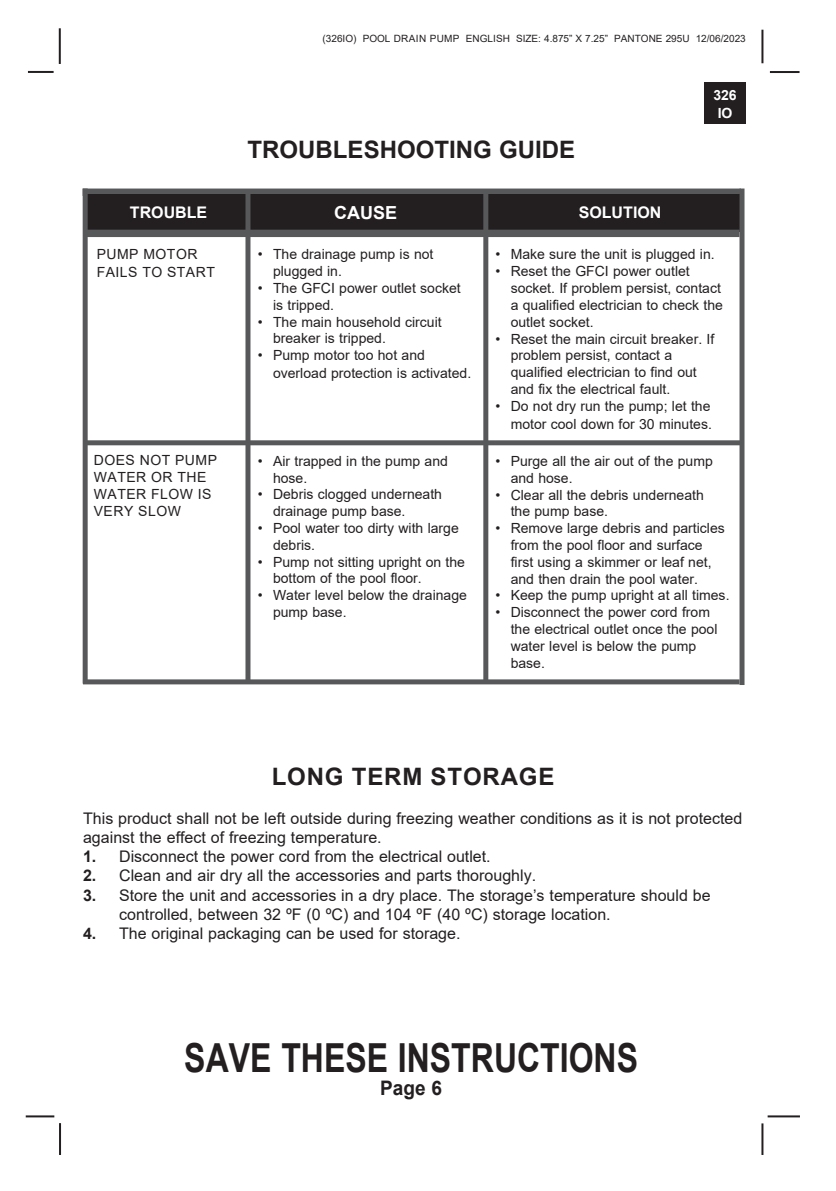
<style>
.page{position:relative;width:836px;height:1191px;background:#fff}
.page>*{position:absolute;margin:0;border:0;box-sizing:border-box;transform-origin:0 0}
.t1{font:700 40px "Arial";color:#231f20;scale:.8 1}
.t2{font:700 24px "Arial";color:#231f20}
.t3{font:700 24px "Arial";letter-spacing:.035em;color:#231f20}
.t4{font:700 20px "Arial";color:#231f20;scale:.95 1}
.t5{font:700 18px "Arial";color:#fff}
.t6{font:16px/19.2px "Arial";color:#231f20}
.t7{font:700 16px "Arial";color:#fff}
.headline{font:14px "Arial";color:#231f20}
.headline-2{font:14px/16.8px "Arial";letter-spacing:.035em;color:#231f20}
.t8{font:700 14px/18px "Arial";color:#fff;text-align:center}
.t9{font:10px "Arial";color:#231f20}
.s1{font-weight:700}
</style>
<div class="page">
<hr style="left:767px;top:1115px;width:32px;height:2px;background:#231f20">
<hr style="left:769px;top:71px;width:30px;height:2px;background:#231f20">
<hr style="left:761px;top:30px;width:2px;height:33px;background:#231f20">
<hr style="left:761px;top:1123px;width:2px;height:32px;background:#231f20">
<hr style="left:28px;top:71px;width:26px;height:2px;background:#231f20">
<hr style="left:59px;top:28px;width:2px;height:36px;background:#231f20">
<hr style="left:59px;top:1123px;width:2px;height:32px;background:#231f20">
<hr style="left:26px;top:1115px;width:28px;height:2px;background:#231f20">
<div style="left:704px;top:83px;width:41px;height:41px;background:#231f20"></div>
<svg style="left:88px;top:188px;width:651px;height:7px;background:#5c5c5e"></svg>
<div style="left:86px;top:195px;width:656px;height:37px;background:#231f20"></div>
<div style="left:245px;top:191px;width:5px;height:492px;background:#57585a"></div>
<div style="left:84px;top:230px;width:655px;height:7px;background:#57585a"></div>
<div style="left:83px;top:679px;width:656px;height:5px;background:#57585a"></div>
<div style="left:86px;top:440px;width:656px;height:5px;background:#57585a"></div>
<div style="left:83px;top:188px;width:5px;height:495px;background:#57585a"></div>
<div style="left:739px;top:188px;width:5px;height:497px;background:#57585a"></div>
<div style="left:483px;top:190px;width:5px;height:493px;background:#57585a"></div>
<p class="t9" style="left:322px;top:31px;width:424px">(326IO) POOL DRAIN PUMP ENGLISH SIZE: 4.875” X 7.25” PANTONE 295U 12/06/2023</p>
<p class="t2" style="left:247px;top:133px;width:329px">TROUBLESHOOTING GUIDE</p>
<p class="t8" style="left:713px;top:86px;width:25px">326<br>IO</p>
<p class="t7" style="left:130px;top:201px;width:79px">TROUBLE</p>
<p class="t5" style="left:334px;top:200px;width:65px">CAUSE</p>
<p class="t7" style="left:578px;top:201px;width:84px">SOLUTION</p>
<p class="headline" style="left:258px;top:245px;width:177px">• The drainage pump is not</p>
<p class="headline" style="left:273px;top:261px;width:70px">plugged in.</p>
<p class="headline" style="left:258px;top:278px;width:204px">• The GFCI power outlet socket</p>
<p class="headline" style="left:273px;top:295px;width:63px">is tripped.</p>
<p class="headline" style="left:258px;top:312px;width:185px">• The main household circuit</p>
<p class="headline" style="left:273px;top:329px;width:114px">breaker is tripped.</p>
<p class="headline" style="left:258px;top:345px;width:168px">• Pump motor too hot and</p>
<p class="headline" style="left:273px;top:363px;width:200px">overload protection is activated.</p>
<p class="headline-2" style="left:97px;top:246px;width:102px">PUMP MOTOR</p>
<p class="headline-2" style="left:97px;top:264px;width:120px">FAILS TO START</p>
<p class="headline" style="left:495px;top:245px;width:221px">• Make sure the unit is plugged in.</p>
<p class="headline" style="left:495px;top:262px;width:196px">• Reset the GFCI power outlet</p>
<p class="headline" style="left:510px;top:278px;width:212px">socket. If problem persist, contact</p>
<p class="headline" style="left:510px;top:295px;width:214px">a qualified electrician to check the</p>
<p class="headline" style="left:510px;top:312px;width:84px">outlet socket.</p>
<p class="headline" style="left:495px;top:329px;width:220px">• Reset the main circuit breaker. If</p>
<p class="headline" style="left:510px;top:346px;width:163px">problem persist, contact a</p>
<p class="headline" style="left:510px;top:362px;width:188px">qualified electrician to find out</p>
<p class="headline" style="left:510px;top:379px;width:161px">and fix the electrical fault.</p>
<p class="headline" style="left:495px;top:396px;width:216px">• Do not dry run the pump; let the</p>
<p class="headline" style="left:510px;top:414px;width:203px">motor cool down for 30 minutes.</p>
<p class="headline" style="left:495px;top:451px;width:219px">• Purge all the air out of the pump</p>
<p class="headline" style="left:510px;top:468px;width:63px">and hose.</p>
<p class="headline" style="left:495px;top:485px;width:210px">• Clear all the debris underneath</p>
<p class="headline" style="left:510px;top:502px;width:99px">the pump base.</p>
<p class="headline" style="left:495px;top:518px;width:231px">• Remove large debris and particles</p>
<p class="headline" style="left:510px;top:535px;width:193px">from the pool floor and surface</p>
<p class="headline" style="left:510px;top:552px;width:202px">first using a skimmer or leaf net,</p>
<p class="headline" style="left:510px;top:569px;width:189px">and then drain the pool water.</p>
<p class="headline" style="left:495px;top:586px;width:235px">• Keep the pump upright at all times.</p>
<p class="headline" style="left:495px;top:602px;width:216px">• Disconnect the power cord from</p>
<p class="headline" style="left:510px;top:619px;width:208px">the electrical outlet once the pool</p>
<p class="headline" style="left:510px;top:636px;width:187px">water level is below the pump</p>
<p class="headline" style="left:510px;top:653px;width:36px">base.</p>
<p class="headline-2" style="left:94px;top:452px;width:125px">DOES NOT PUMP<br>WATER OR THE<br>WATER FLOW IS<br>VERY SLOW</p>
<p class="headline" style="left:258px;top:451px;width:191px">• Air trapped in the pump and</p>
<p class="headline" style="left:273px;top:468px;width:36px">hose.</p>
<p class="headline" style="left:258px;top:485px;width:185px">• Debris clogged underneath</p>
<p class="headline" style="left:273px;top:501px;width:134px">drainage pump base.</p>
<p class="headline" style="left:258px;top:518px;width:202px">• Pool water too dirty with large</p>
<p class="headline" style="left:273px;top:535px;width:44px">debris.</p>
<p class="headline" style="left:258px;top:552px;width:208px">• Pump not sitting upright on the</p>
<p class="headline" style="left:273px;top:569px;width:150px">bottom of the pool floor.</p>
<p class="headline" style="left:258px;top:585px;width:210px">• Water level below the drainage</p>
<p class="headline" style="left:273px;top:602px;width:75px">pump base.</p>
<p class="t3" style="left:271px;top:759px;width:284px">LONG TERM STORAGE</p>
<p class="t6" style="left:83px;top:808px;width:660px">This product shall not be left outside during freezing weather conditions as it is not protected against the effect of freezing temperature.</p>
<p class="t6" style="left:83px;top:847px;width:409px"><span class="s1">1.</span> Disconnect the power cord from the electrical outlet.</p>
<p class="t6" style="left:83px;top:866px;width:454px"><span class="s1">2.</span> Clean and air dry all the accessories and parts thoroughly.</p>
<p class="t6" style="left:119px;top:885px;width:592px;text-indent:-36px"><span class="s1">3.</span> Store the unit and accessories in a dry place. The storage’s temperature should be controlled, between 32 ºF (0 ºC) and 104 ºF (40 ºC) storage location.</p>
<p class="t6" style="left:83px;top:923px;width:379px"><span class="s1">4.</span> The original packaging can be used for storage.</p>
<h1 class="t1" style="left:184px;top:1030px;width:568px">SAVE THESE INSTRUCTIONS</h1>
<h3 class="t4" style="left:380px;top:1074px;width:67px">Page 6</h3>
</div>
